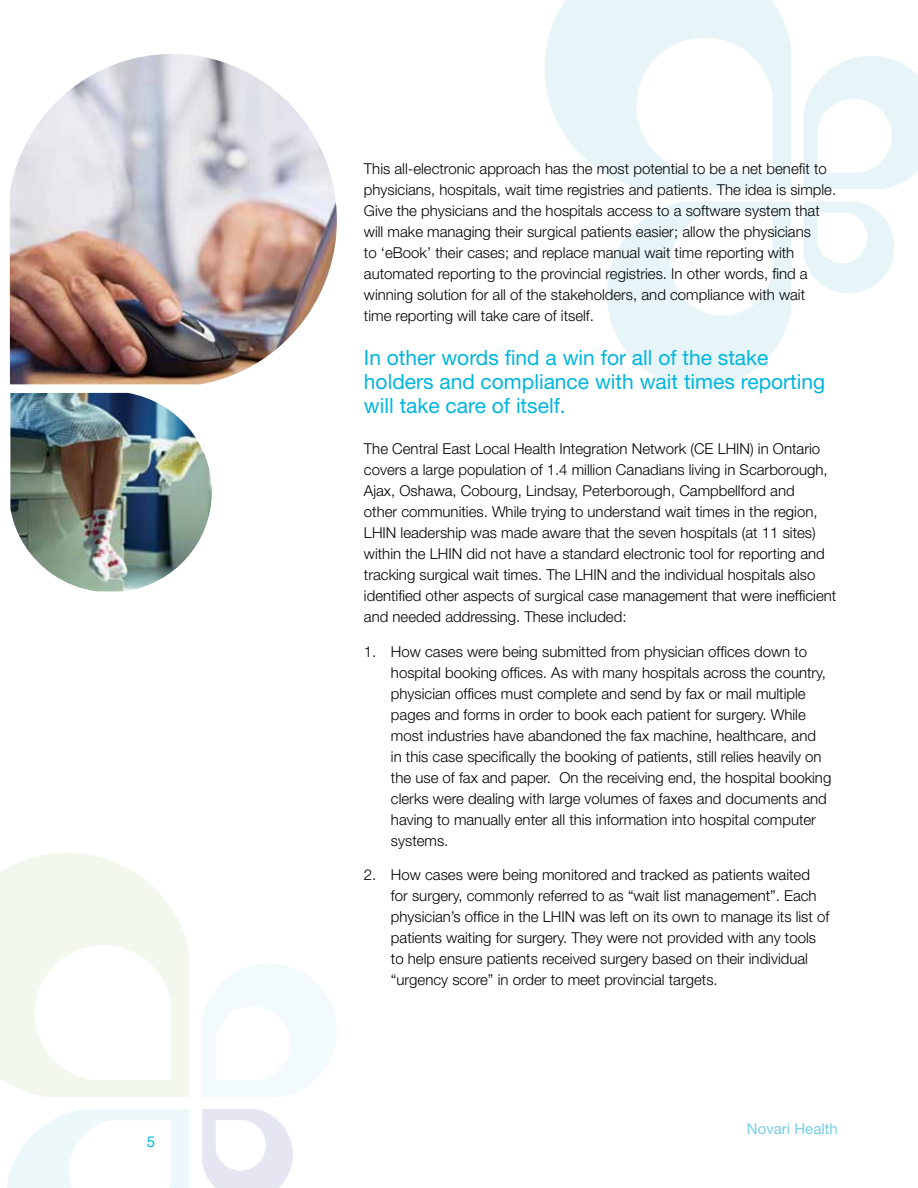
<style>
.page{position:relative;width:918px;height:1188px;background:#fff}
.page>*{position:absolute;margin:0;border:0;box-sizing:border-box;transform-origin:0 0}
.t1{font:21px/24px "Helvetica Neue";color:#00b6de}
.t2{font:300 15px/21px "Helvetica Neue";color:#000}
.t3{font:15px "Helvetica Neue";color:#77cfe2}
.t4{font:15px "Helvetica Neue";color:#00b6de}
</style>
<div class="page">
<svg style="left:545px;top:0;width:246px;height:189px;fill:#e7f5f9"></svg>
<svg style="left:607px;top:202px;width:184px;height:186px"></svg>
<svg style="left:804px;top:56px;width:114px;height:133px"></svg>
<svg style="left:804px;top:202px;width:90px;height:91px"></svg>
<svg style="left:0;top:853px;width:190px;height:244px;fill:#f3f8ee"></svg>
<svg style="left:6px;top:1109px;width:184px;height:79px"></svg>
<svg style="left:202px;top:964px;width:135px;height:133px"></svg>
<svg style="left:202px;top:1109px;width:91px;height:79px"></svg>
<img style="left:10px;top:54px;width:327px;height:330px">
<img style="left:10px;top:393px;width:202px;height:198px">
<p class="t4" style="left:147px;top:1132px;width:10px">5</p>
<p class="t2" style="left:364px;top:158px;width:474px">This all-electronic approach has the most potential to be a net benefit to physicians, hospitals, wait time registries and patients. The idea is simple.<br>Give the physicians and the hospitals access to a software system that will make managing their surgical patients easier; allow the physicians<br>to ‘eBook’ their cases; and replace manual wait time reporting with automated reporting to the provincial registries. In other words, find a winning solution for all of the stakeholders, and compliance with wait time reporting will take care of itself.</p>
<h1 class="t1" style="left:364px;top:345px;width:463px">In other words find a win for all of the stake holders and compliance with wait times reporting will take care of itself.</h1>
<p class="t2" style="left:364px;top:438px;width:474px">The Central East Local Health Integration Network (CE LHIN) in Ontario covers a large population of 1.4 million Canadians living in Scarborough, Ajax, Oshawa, Cobourg, Lindsay, Peterborough, Campbellford and<br>other communities. While trying to understand wait times in the region, LHIN leadership was made aware that the seven hospitals (at 11 sites) within the LHIN did not have a standard electronic tool for reporting and tracking surgical wait times. The LHIN and the individual hospitals also identified other aspects of surgical case management that were inefficient and needed addressing. These included:</p>
<p class="t2" style="left:391px;top:641px;width:442px;text-indent:-27px">1. How cases were being submitted from physician offices down to hospital booking offices. As with many hospitals across the country, physician offices must complete and send by fax or mail multiple pages and forms in order to book each patient for surgery. While most industries have abandoned the fax machine, healthcare, and<br>in this case specifically the booking of patients, still relies heavily on the use of fax and paper. On the receiving end, the hospital booking clerks were dealing with large volumes of faxes and documents and having to manually enter all this information into hospital computer systems.</p>
<p class="t2" style="left:391px;top:864px;width:440px;text-indent:-27px">2. How cases were being monitored and tracked as patients waited for surgery, commonly referred to as “wait list management”. Each physician’s office in the LHIN was left on its own to manage its list of patients waiting for surgery. They were not provided with any tools to help ensure patients received surgery based on their individual “urgency score” in order to meet provincial targets.</p>
<p class="t3" style="left:747px;top:1120px;width:92px">Novari Health</p>
</div>
